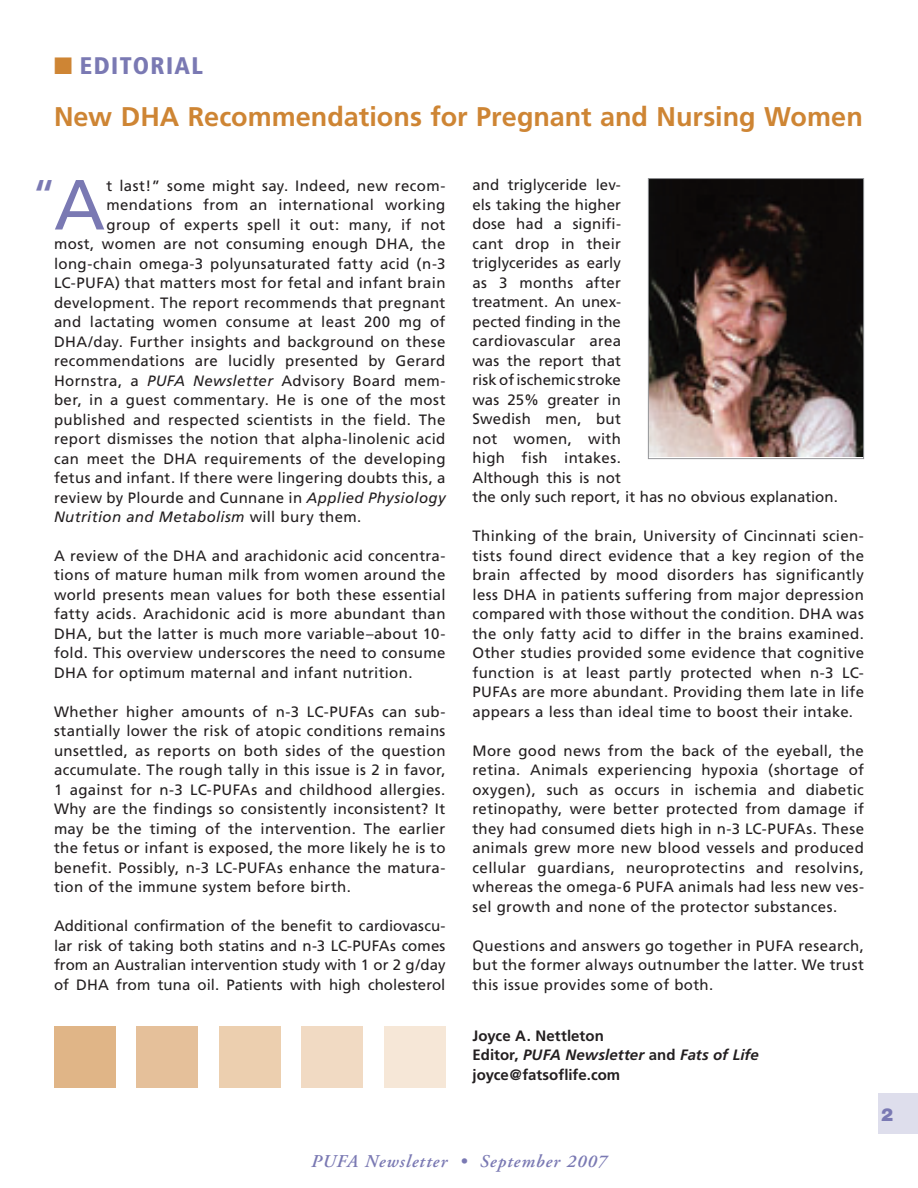
<style>
.page{position:relative;width:918px;height:1188px;background:#fff}
.page>*{position:absolute;margin:0;border:0;box-sizing:border-box;transform-origin:0 0}
.t1{font:70.8px "Frutiger";color:#7a79b3}
.t2{font:42.9px "Frutiger";color:#7a79b3}
.t3{font:700 27px "Frutiger";color:#ce8534}
.t4{font:900 condensed 24px "Frutiger";letter-spacing:.055em;color:#7a79b3}
.t5{font:italic 600 18px "Adobe Garamond";letter-spacing:.055em;color:#7a79b3}
.t6{font:900 18px "Helvetica Neue";color:#7a79b3}
.t7{font:15px/19.5px "Frutiger";letter-spacing:.02em;color:#231f20;text-align:justify}
.t8{font:700 15px/19.5px "Frutiger";color:#231f20}
.t9{font:italic 15px "Frutiger";letter-spacing:.025em;color:#231f20}
.s1{color:#ce8534}
.s2{font-style:italic}
.s3{font-style:normal}
</style>
<div class="page">
<div style="left:878px;top:1094px;width:40px;height:40px;background:#dedeec"></div>
<img style="left:650px;top:180px;width:212px;height:277px">
<div style="left:648px;top:178px;width:216px;height:281px;border:1px solid #939598"></div>
<div style="left:54px;top:1026px;width:61px;height:61px;background:#e0b587"></div>
<div style="left:137px;top:1026px;width:61px;height:61px;background:#e5c09a"></div>
<div style="left:219px;top:1026px;width:61px;height:61px;background:#eccfaf"></div>
<div style="left:302px;top:1026px;width:61px;height:61px;background:#f1dac3"></div>
<div style="left:384px;top:1026px;width:62px;height:61px;background:#f6e7d7"></div>
<h3 class="t4" style="left:54px;top:56px;width:150px"><span class="s1">■</span> EDITORIAL</h3>
<h3 class="t3" style="left:54px;top:106px;width:810px">New DHA Recommendations for Pregnant and Nursing Women</h3>
<h1 class="t1" style="left:54px;top:176px;width:53px">A</h1>
<p class="t7" style="left:107px;top:177px;width:340px">t last!” some might say. Indeed, new recom-</p>
<h2 class="t2" style="left:32px;top:178px;width:25px">“</h2>
<p class="t7" style="left:107px;top:196px;width:340px">mendations from an international working</p>
<p class="t7" style="left:107px;top:216px;width:340px">group of experts spell it out: many, if not</p>
<p class="t7" style="left:54px;top:235px;width:393px">most, women are not consuming enough DHA, the</p>
<p class="t7" style="left:54px;top:255px;width:393px">long-chain omega-3 polyunsaturated fatty acid (n-3</p>
<p class="t7" style="left:54px;top:274px;width:393px">LC-PUFA) that matters most for fetal and infant brain</p>
<p class="t7" style="left:54px;top:294px;width:393px">development. The report recommends that pregnant</p>
<p class="t7" style="left:54px;top:313px;width:393px">and lactating women consume at least 200 mg of</p>
<p class="t7" style="left:54px;top:333px;width:393px">DHA/day. Further insights and background on these</p>
<p class="t7" style="left:54px;top:352px;width:393px">recommendations are lucidly presented by Gerard</p>
<p class="t7" style="left:54px;top:372px;width:393px">Hornstra, a <span class="s2">PUFA Newsletter</span> Advisory Board mem-</p>
<p class="t7" style="left:54px;top:391px;width:393px">ber, in a guest commentary. He is one of the most</p>
<p class="t7" style="left:54px;top:411px;width:393px">published and respected scientists in the field. The</p>
<p class="t7" style="left:54px;top:430px;width:393px">report dismisses the notion that alpha-linolenic acid</p>
<p class="t7" style="left:54px;top:450px;width:393px">can meet the DHA requirements of the developing</p>
<p class="t7" style="left:54px;top:469px;width:393px">fetus and infant. If there were lingering doubts this, a</p>
<p class="t7" style="left:54px;top:489px;width:393px">review by Plourde and Cunnane in <span class="s2">Applied Physiology</span></p>
<p class="t9" style="left:54px;top:511px;width:309px">Nutrition and Metabolism <span class="s3">will bury them.</span></p>
<p class="t7" style="left:54px;top:547px;width:393px">A review of the DHA and arachidonic acid concentra&shy;tions of mature human milk from women around the world presents mean values for both these essential fatty acids. Arachidonic acid is more abundant than DHA, but the latter is much more variable–about 10- fold. This overview underscores the need to consume DHA for optimum maternal and infant nutrition.</p>
<p class="t7" style="left:54px;top:703px;width:393px">Whether higher amounts of n-3 LC-PUFAs can sub&shy;stantially lower the risk of atopic conditions remains unsettled, as reports on both sides of the question accumulate. The rough tally in this issue is 2 in favor, 1 against for n-3 LC-PUFAs and childhood allergies.<br>Why are the findings so consistently inconsistent? It may be the timing of the intervention. The earlier the fetus or infant is exposed, the more likely he is to benefit. Possibly, n-3 LC-PUFAs enhance the matura&shy;tion of the immune system before birth.</p>
<p class="t7" style="left:54px;top:918px;width:393px">Additional confirmation of the benefit to cardiovascu&shy;lar risk of taking both statins and n-3 LC-PUFAs comes from an Australian intervention study with 1 or 2 g/day of DHA from tuna oil. Patients with high cholesterol</p>
<p class="t7" style="left:473px;top:177px;width:367px;text-align:left">and triglyceride lev-<br>els taking the higher<br>dose had a signifi-<br>cant drop in their<br>triglycerides as early<br>as 3 months after<br>treatment. An unex-<br>pected finding in the<br>cardiovascular area<br>was the report that<br>risk of ischemic stroke<br>was 25% greater in<br>Swedish men, but<br>not women, with<br>high fish intakes.<br>Although this is not<br>the only such report, it has no obvious explanation.</p>
<p class="t7" style="left:473px;top:528px;width:393px">Thinking of the brain, University of Cincinnati scien&shy;tists found direct evidence that a key region of the brain affected by mood disorders has significantly less DHA in patients suffering from major depression compared with those without the condition. DHA was the only fatty acid to differ in the brains examined.<br>Other studies provided some evidence that cognitive function is at least partly protected when n-3 LC-PUFAs are more abundant. Providing them late in life appears a less than ideal time to boost their intake.</p>
<p class="t7" style="left:473px;top:742px;width:393px">More good news from the back of the eyeball, the retina. Animals experiencing hypoxia (shortage of oxygen), such as occurs in ischemia and diabetic retinopathy, were better protected from damage if they had consumed diets high in n-3 LC-PUFAs. These animals grew more new blood vessels and produced cellular guardians, neuroprotectins and resolvins, whereas the omega-6 PUFA animals had less new ves&shy;sel growth and none of the protector substances.</p>
<p class="t7" style="left:473px;top:937px;width:393px">Questions and answers go together in PUFA research, but the former always outnumber the latter. We trust this issue provides some of both.</p>
<p class="t8" style="left:472px;top:1027px;width:288px">Joyce A. Nettleton<br>Editor, <span class="s2">PUFA Newsletter</span> and <span class="s2">Fats of Life </span>joyce@fatsoflife.com</p>
<p class="t5" style="left:311px;top:1154px;width:297px">PUFA Newsletter • September 2007</p>
<p class="t6" style="left:881px;top:1108px;width:14px">2</p>
</div>
